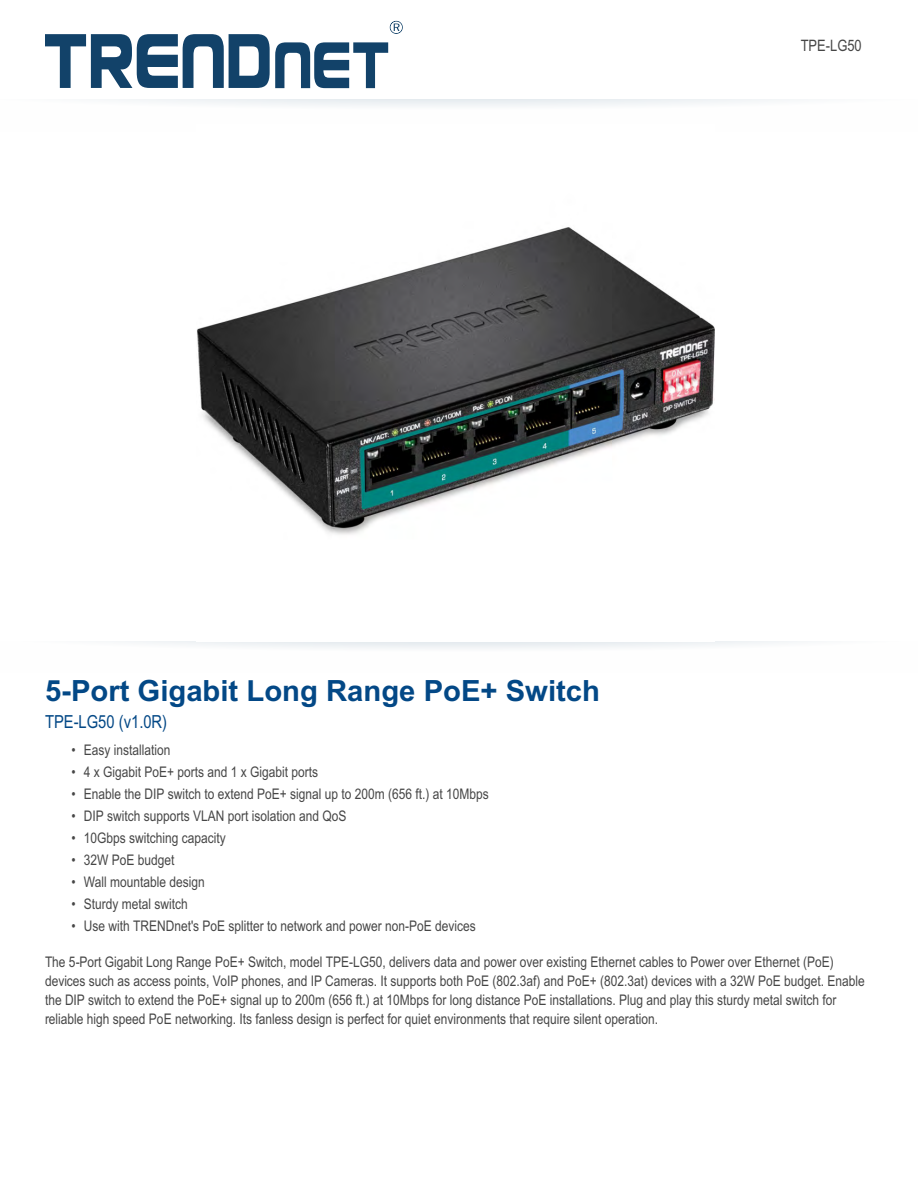
<style>
.page{position:relative;width:918px;height:1188px;background:#fff}
.page>*{position:absolute;margin:0;border:0;box-sizing:border-box;transform-origin:0 0}
.t1{font:700 29.25px "Arial";color:#034886}
.t2{font:18px "Arial Narrow";color:#034886}
.t3{font:15.75px "Arial Narrow";color:#464646}
.t4{font:14.7px/19px "Arial Narrow";color:#464646}
</style>
<div class="page">
<div style="left:0;top:99px;width:918px;height:32px;background:linear-gradient(to right,#fbfcfc,#fcfcfd)"></div>
<svg style="left:143px;top:642px;width:636px;height:7px"></svg>
<img style="left:197px;top:124px;width:517px;height:411px">
<svg style="left:45px;top:21px;width:358px;height:67px"></svg>
<p class="t3" style="left:801px;top:39px;width:63px">TPE-LG50</p>
<h1 class="t1" style="left:45px;top:679px;width:557px">5-Port Gigabit Long Range PoE+ Switch</h1>
<p class="t2" style="left:45px;top:715px;width:124px">TPE-LG50 (v1.0R)</p>
<p class="t4" style="left:72px;top:742px;width:101px">• Easy installation</p>
<p class="t4" style="left:72px;top:764px;width:248px">• 4 x Gigabit PoE+ ports and 1 x Gigabit ports</p>
<p class="t4" style="left:72px;top:786px;width:419px">• Enable the DIP switch to extend PoE+ signal up to 200m (656 ft.) at 10Mbps</p>
<p class="t4" style="left:72px;top:808px;width:276px">• DIP switch supports VLAN port isolation and QoS</p>
<p class="t4" style="left:72px;top:829px;width:156px">• 10Gbps switching capacity</p>
<p class="t4" style="left:72px;top:851px;width:105px">• 32W PoE budget</p>
<p class="t4" style="left:72px;top:873px;width:135px">• Wall mountable design</p>
<p class="t4" style="left:72px;top:895px;width:118px">• Sturdy metal switch</p>
<p class="t4" style="left:72px;top:917px;width:406px">• Use with TRENDnet's PoE splitter to network and power non-PoE devices</p>
<p class="t4" style="left:45px;top:954px;width:821px">The 5-Port Gigabit Long Range PoE+ Switch, model TPE-LG50, delivers data and power over existing Ethernet cables to Power over Ethernet (PoE) devices such as access points, VoIP phones, and IP Cameras. It supports both PoE (802.3af) and PoE+ (802.3at) devices with a 32W PoE budget. Enable the DIP switch to extend the PoE+ signal up to 200m (656 ft.) at 10Mbps for long distance PoE installations. Plug and play this sturdy metal switch for reliable high speed PoE networking. Its fanless design is perfect for quiet environments that require silent operation.</p>
</div>
